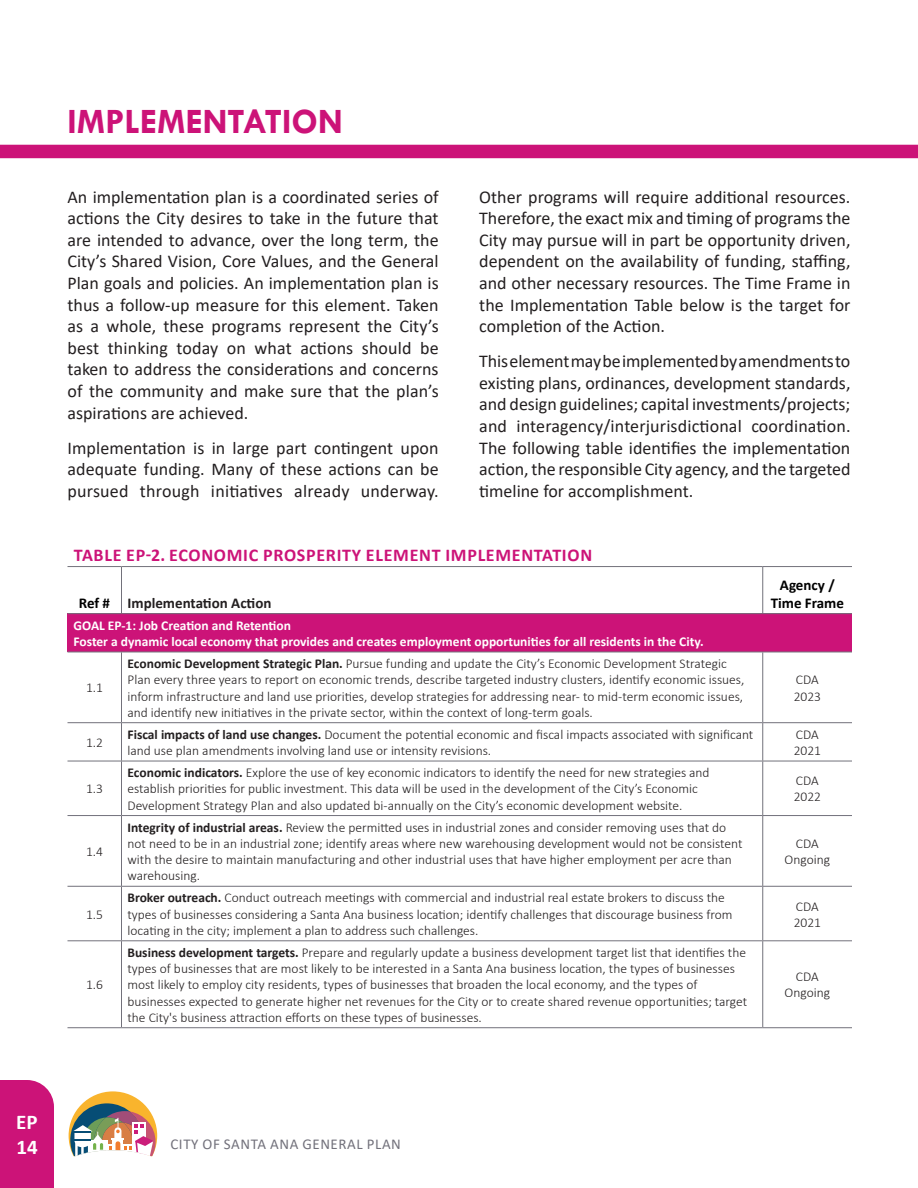
<style>
.page{position:relative;width:918px;height:1188px;background:#fff}
.page>*{position:absolute;margin:0;border:0;box-sizing:border-box;transform-origin:0 0}
.Heading1{font:700 36px "Tw Cen";color:#cc1378}
.t1{font:700 21px/25.2px "Calibri";color:#fff}
.Body{font:18px/21.6px "Calibri";color:#231f20;text-align:justify}
.t2{font:700 18px "Calibri";letter-spacing:.04em;color:#cc1378}
.t3{font:15px "Calibri";letter-spacing:.04em;color:#72717b}
.TableCenteredColumnH{font:700 15px "Calibri";color:#000}
.TableColumnHeading{font:700 15px "Calibri";color:#231f20}
.Table_Text{font:300 13.5px/16.2px "Calibri";color:#231f20}
.Table_Text_Bold{font:700 13.5px "Calibri";color:#fff}
.Table_Text_Centered{font:300 13.5px "Calibri";color:#231f20}
.s1{font-weight:700}
</style>
<div class="page">
<svg style="left:69px;top:1091px;width:88px;height:66px"></svg>
<div style="left:0;top:145px;width:918px;height:13px;background:#cc1378"></div>
<div style="left:68px;top:614px;width:784px;height:38px;background:#cc1378"></div>
<svg style="left:68px;top:653px;width:784px;height:374px"></svg>
<hr style="left:68px;top:566px;width:54px;height:1px;background:#72717b">
<hr style="left:122px;top:566px;width:641px;height:1px;background:#72717b">
<hr style="left:121px;top:567px;width:1px;height:46px;background:#72717b">
<hr style="left:763px;top:566px;width:89px;height:1px;background:#72717b">
<hr style="left:68px;top:613px;width:54px;height:1px;background:#72717b">
<hr style="left:762px;top:567px;width:1px;height:46px;background:#72717b">
<hr style="left:122px;top:613px;width:641px;height:1px;background:#72717b">
<hr style="left:763px;top:613px;width:89px;height:1px;background:#72717b">
<hr style="left:68px;top:652px;width:54px;height:1px;background:#72717b">
<hr style="left:122px;top:652px;width:641px;height:1px;background:#72717b">
<hr style="left:121px;top:652px;width:1px;height:70px;background:#72717b">
<hr style="left:763px;top:652px;width:89px;height:1px;background:#72717b">
<hr style="left:762px;top:652px;width:1px;height:70px;background:#72717b">
<hr style="left:68px;top:722px;width:54px;height:1px;background:#72717b">
<hr style="left:122px;top:722px;width:641px;height:1px;background:#72717b">
<hr style="left:121px;top:723px;width:1px;height:38px;background:#72717b">
<hr style="left:763px;top:722px;width:89px;height:1px;background:#72717b">
<hr style="left:762px;top:723px;width:1px;height:38px;background:#72717b">
<hr style="left:68px;top:761px;width:54px;height:1px;background:#72717b">
<hr style="left:122px;top:761px;width:641px;height:1px;background:#72717b">
<hr style="left:121px;top:761px;width:1px;height:54px;background:#72717b">
<hr style="left:763px;top:761px;width:89px;height:1px;background:#72717b">
<hr style="left:762px;top:761px;width:1px;height:54px;background:#72717b">
<hr style="left:68px;top:815px;width:54px;height:1px;background:#72717b">
<hr style="left:122px;top:815px;width:641px;height:1px;background:#72717b">
<hr style="left:121px;top:816px;width:1px;height:70px;background:#72717b">
<hr style="left:763px;top:815px;width:89px;height:1px;background:#72717b">
<hr style="left:762px;top:816px;width:1px;height:70px;background:#72717b">
<hr style="left:68px;top:886px;width:54px;height:1px;background:#72717b">
<hr style="left:122px;top:886px;width:641px;height:1px;background:#72717b">
<hr style="left:121px;top:887px;width:1px;height:53px;background:#72717b">
<hr style="left:763px;top:886px;width:89px;height:1px;background:#72717b">
<hr style="left:762px;top:887px;width:1px;height:53px;background:#72717b">
<hr style="left:68px;top:940px;width:54px;height:1px;background:#72717b">
<hr style="left:122px;top:940px;width:641px;height:1px;background:#72717b">
<hr style="left:121px;top:941px;width:1px;height:86px;background:#72717b">
<hr style="left:763px;top:940px;width:89px;height:1px;background:#72717b">
<hr style="left:762px;top:941px;width:1px;height:86px;background:#72717b">
<hr style="left:68px;top:1027px;width:54px;height:1px;background:#72717b">
<hr style="left:122px;top:1027px;width:641px;height:1px;background:#72717b">
<hr style="left:763px;top:1027px;width:89px;height:1px;background:#72717b">
<div style="left:0;top:1080px;width:54px;height:108px;background:#cc1378"></div>
<p class="Heading1" style="left:68px;top:100px;width:277px">IMPLEMENTATION</p>
<p class="Body" style="left:68px;top:185px;width:373px">An implementation plan is a coordinated series of actions the City desires to take in the future that are intended to advance, over the long term, the City’s Shared Vision, Core Values, and the General Plan goals and policies. An implementation plan is thus a follow-up measure for this element. Taken as a whole, these programs represent the City’s best thinking today on what actions should be taken to address the considerations and concerns of the community and make sure that the plan’s aspirations are achieved.</p>
<p class="Body" style="left:68px;top:436px;width:373px">Implementation is in large part contingent upon adequate funding. Many of these actions can be pursued through initiatives already underway.</p>
<p class="Body" style="left:479px;top:185px;width:373px">Other programs will require additional resources.<br>Therefore, the exact mix and timing of programs the City may pursue will in part be opportunity driven, dependent on the availability of funding, staffing, and other necessary resources. The Time Frame in the Implementation Table below is the target for completion of the Action.</p>
<p class="Body" style="left:479px;top:350px;width:373px">This element may be implemented by amendments to existing plans, ordinances, development standards, and design guidelines; capital investments/projects; and interagency/interjurisdictional coordination.<br>The following table identifies the implementation action, the responsible City agency, and the targeted timeline for accomplishment.</p>
<p class="t2" style="left:74px;top:542px;width:520px">Table EP-2. ECONOMIC PROSPERITY ELEMENT IMPLEMENTATION</p>
<p class="TableCenteredColumnH" style="left:79px;top:592px;width:33px">Ref #</p>
<p class="TableColumnHeading" style="left:128px;top:592px;width:146px">Implementation Action</p>
<p class="Table_Text_Bold" style="left:74px;top:616px;width:219px">GOAL EP-1: Job Creation and Retention</p>
<p class="Table_Text_Bold" style="left:74px;top:632px;width:632px">Foster a dynamic local economy that provides and creates employment opportunities for all residents in the City.</p>
<p class="Table_Text_Centered" style="left:86px;top:680px;width:18px">1.1</p>
<p class="Table_Text" style="left:128px;top:655px;width:618px"><span class="s1">Economic Development Strategic Plan.</span> Pursue funding and update the City’s Economic Development Strategic Plan every three years to report on economic trends, describe targeted industry clusters, identify economic issues, inform infrastructure and land use priorities, develop strategies for addressing near- to mid-term economic issues, and identify new initiatives in the private sector, within the context of long-term goals.</p>
<p class="TableCenteredColumnH" style="left:780px;top:574px;width:56px">Agency /</p>
<p class="TableCenteredColumnH" style="left:771px;top:592px;width:75px">Time Frame</p>
<p class="Table_Text_Centered" style="left:796px;top:671px;width:24px">CDA</p>
<p class="Table_Text_Centered" style="left:794px;top:688px;width:29px">2023</p>
<p class="Table_Text_Centered" style="left:86px;top:734px;width:18px">1.2</p>
<p class="Table_Text" style="left:128px;top:726px;width:627px"><span class="s1">Fiscal impacts of land use changes.</span> Document the potential economic and fiscal impacts associated with significant land use plan amendments involving land use or intensity revisions.</p>
<p class="Table_Text_Centered" style="left:796px;top:726px;width:24px">CDA</p>
<p class="Table_Text_Centered" style="left:794px;top:742px;width:29px">2021</p>
<p class="Table_Text_Centered" style="left:86px;top:781px;width:18px">1.3</p>
<p class="Table_Text_Centered" style="left:86px;top:843px;width:18px">1.4</p>
<p class="Table_Text_Centered" style="left:86px;top:906px;width:18px">1.5</p>
<p class="Table_Text_Centered" style="left:86px;top:976px;width:18px">1.6</p>
<p class="Table_Text" style="left:128px;top:764px;width:584px"><span class="s1">Economic indicators.</span> Explore the use of key economic indicators to identify the need for new strategies and establish priorities for public investment. This data will be used in the development of the City’s Economic<br>Development Strategy Plan and also updated bi-annually on the City’s economic development website.</p>
<p class="Table_Text_Centered" style="left:796px;top:772px;width:24px">CDA</p>
<p class="Table_Text_Centered" style="left:794px;top:789px;width:29px">2022</p>
<p class="Table_Text" style="left:128px;top:819px;width:617px"><span class="s1">Integrity of industrial areas.</span> Review the permitted uses in industrial zones and consider removing uses that do not need to be in an industrial zone; identify areas where new warehousing development would not be consistent with the desire to maintain manufacturing and other industrial uses that have higher employment per acre than warehousing.</p>
<p class="Table_Text_Centered" style="left:796px;top:835px;width:24px">CDA</p>
<p class="Table_Text_Centered" style="left:785px;top:851px;width:47px">Ongoing</p>
<p class="Table_Text" style="left:128px;top:890px;width:607px"><span class="s1">Broker outreach.</span> Conduct outreach meetings with commercial and industrial real estate brokers to discuss the types of businesses considering a Santa Ana business location; identify challenges that discourage business from locating in the city; implement a plan to address such challenges.</p>
<p class="Table_Text_Centered" style="left:796px;top:898px;width:24px">CDA</p>
<p class="Table_Text_Centered" style="left:794px;top:914px;width:29px">2021</p>
<p class="Table_Text" style="left:128px;top:944px;width:621px"><span class="s1">Business development targets.</span> Prepare and regularly update a business development target list that identifies the types of businesses that are most likely to be interested in a Santa Ana business location, the types of businesses most likely to employ city residents, types of businesses that broaden the local economy, and the types of businesses expected to generate higher net revenues for the City or to create shared revenue opportunities; target the City's business attraction efforts on these types of businesses.</p>
<p class="Table_Text_Centered" style="left:796px;top:968px;width:24px">CDA</p>
<p class="Table_Text_Centered" style="left:785px;top:985px;width:47px">Ongoing</p>
<h2 class="t1" style="left:16px;top:1109px;width:23px">EP<br>14</h2>
<p class="t3" style="left:170px;top:1134px;width:232px">CITY OF SANTA ANA GENERAL PLAN</p>
</div>
